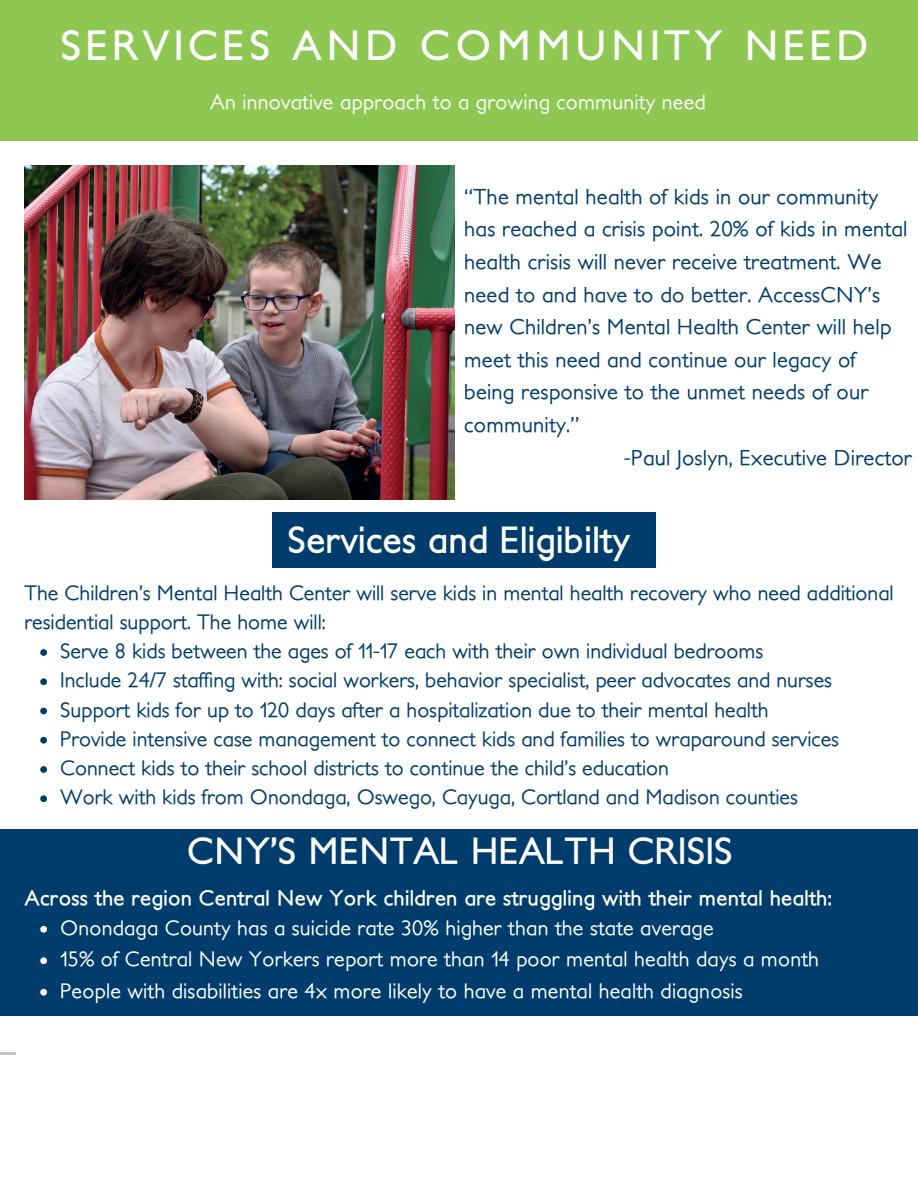
<style>
.page{position:relative;width:918px;height:1188px;background:#fff}
.page>*{position:absolute;margin:0;border:0;box-sizing:border-box;transform-origin:0 0}
.t1{font:700 40.5px "Petita";letter-spacing:.115em;color:#fcfcfc}
.t2{font:700 36px "Petita";letter-spacing:.01em;color:#fff}
.t3{font:500 21.6px "Petita";letter-spacing:.01em;color:#003d6d}
.t4{font:500 21px/29.2px "Petita";color:#003d6d}
.t5{font:500 21px "Petita";letter-spacing:.01em;color:#fff}
.t6{font:700 21px "Petita";letter-spacing:.01em;color:#fff}
.t7{font:500 21px "Petita";letter-spacing:.01em;color:#fcfcfc}
</style>
<div class="page">
<div style="left:0;top:0;width:918px;height:141px;background:#8ec852"></div>
<div style="left:272px;top:513px;width:384px;height:55px;background:#003d6d"></div>
<img style="left:25px;top:165px;width:429px;height:335px">
<div style="left:0;top:830px;width:918px;height:186px;background:#003d6d"></div>
<svg style="left:40px;top:926px;width:7px;height:7px"></svg>
<svg style="left:40px;top:957px;width:7px;height:7px"></svg>
<svg style="left:40px;top:989px;width:7px;height:7px"></svg>
<svg style="left:40px;top:649px;width:7px;height:7px"></svg>
<svg style="left:40px;top:678px;width:7px;height:7px"></svg>
<svg style="left:40px;top:708px;width:7px;height:6px"></svg>
<svg style="left:40px;top:737px;width:7px;height:7px"></svg>
<svg style="left:40px;top:766px;width:7px;height:7px"></svg>
<svg style="left:40px;top:795px;width:7px;height:7px"></svg>
<svg style="left:0;top:1053px;width:15px;height:2px"></svg>
<p class="t1" style="left:61px;top:20px;width:810px">SERVICES AND COMMUNITY NEED</p>
<h1 class="t7" style="left:210px;top:89px;width:497px">An innovative approach to a growing community need</h1>
<p class="t3" style="left:464px;top:184px;width:416px">“The mental health of kids in our community</p>
<p class="t3" style="left:464px;top:216px;width:445px">has reached a crisis point. 20% of kids in mental</p>
<p class="t3" style="left:464px;top:249px;width:419px">health crisis will never receive treatment. We</p>
<p class="t3" style="left:464px;top:281px;width:417px">need to and have to do better. AccessCNY’s</p>
<p class="t3" style="left:464px;top:314px;width:429px">new Children’s Mental Health Center will help</p>
<p class="t3" style="left:464px;top:347px;width:393px">meet this need and continue our legacy of</p>
<p class="t3" style="left:464px;top:379px;width:406px">being responsive to the unmet needs of our</p>
<p class="t3" style="left:464px;top:412px;width:117px">community.”</p>
<p class="t3" style="left:624px;top:445px;width:290px">-Paul Joslyn, Executive Director</p>
<h4 class="t2" style="left:288px;top:518px;width:344px">Services and Eligibilty</h4>
<p class="t4" style="left:25px;top:577px;width:871px">The Children’s Mental Health Center will serve kids in mental health recovery who need additional residential support. The home will:</p>
<p class="t4" style="left:60px;top:636px;width:705px">Serve 8 kids between the ages of 11-17 each with their own individual bedrooms</p>
<p class="t4" style="left:60px;top:665px;width:773px">Include 24/7 staffing with: social workers, behavior specialist, peer advocates and nurses</p>
<p class="t4" style="left:60px;top:694px;width:710px">Support kids for up to 120 days after a hospitalization due to their mental health</p>
<p class="t4" style="left:60px;top:724px;width:780px">Provide intensive case management to connect kids and families to wraparound services</p>
<p class="t4" style="left:60px;top:753px;width:610px">Connect kids to their school districts to continue the child’s education</p>
<h2 class="t4" style="left:60px;top:782px;width:739px">Work with kids from Onondaga, Oswego, Cayuga, Cortland and Madison counties</h2>
<h4 class="t2" style="left:187px;top:829px;width:547px">CNY’S MENTAL HEALTH CRISIS</h4>
<p class="t6" style="left:25px;top:885px;width:809px">Across the region Central New York children are struggling with their mental health:</p>
<h3 class="t5" style="left:60px;top:915px;width:655px">Onondaga County has a suicide rate 30% higher than the state average</h3>
<h4 class="t5" style="left:60px;top:947px;width:760px">15% of Central New Yorkers report more than 14 poor mental health days a month</h4>
<p class="t5" style="left:60px;top:978px;width:684px">People with disabilities are 4x more likely to have a mental health diagnosis</p>
</div>
